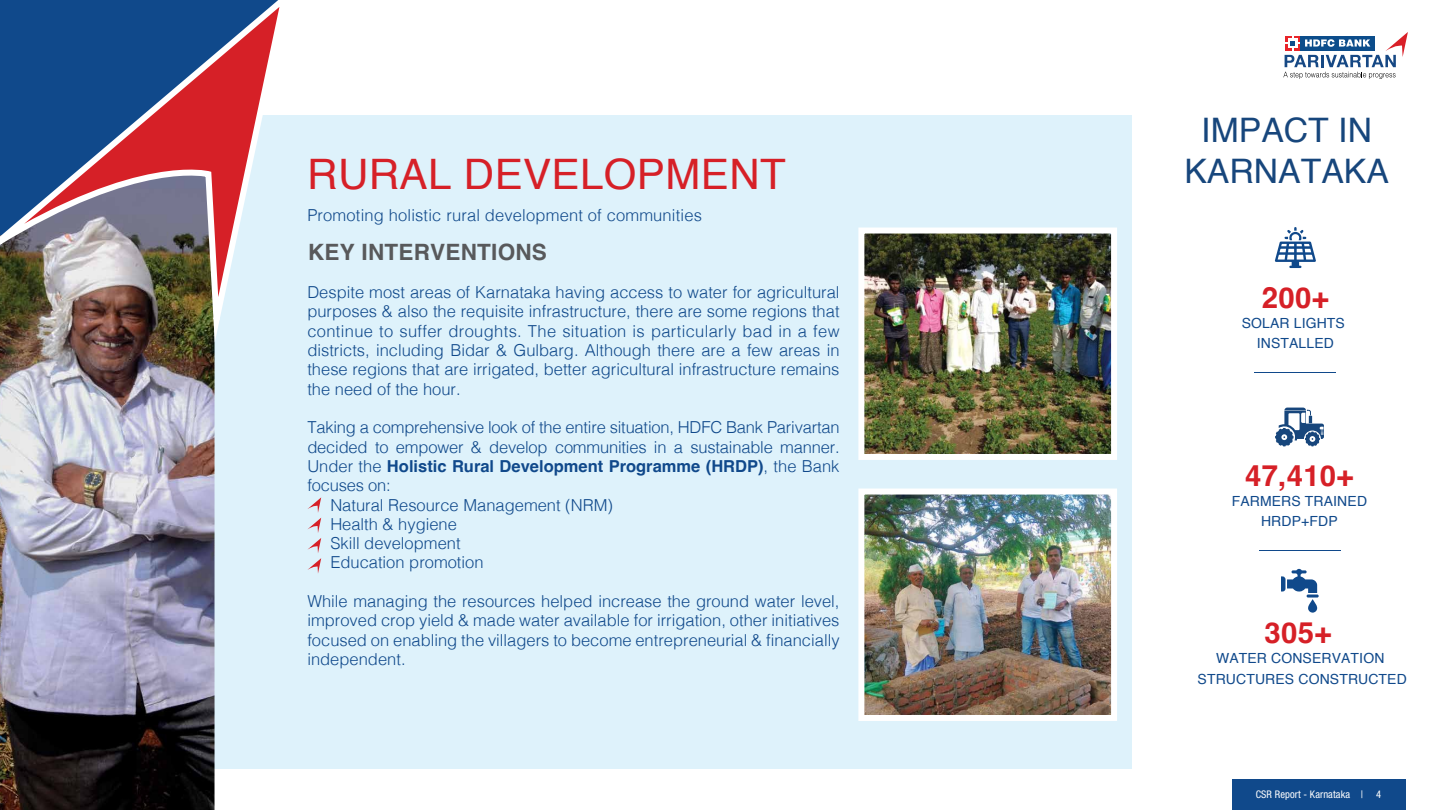
<style>
.page{position:relative;width:1440px;height:810px;background:#fff}
.page>*{position:absolute;margin:0;border:0;box-sizing:border-box;transform-origin:0 0}
.t1{font:42px "Helvetica";letter-spacing:.01em;color:#d62027}
.t2{font:33.75px "Helvetica";color:#17467c}
.t3{font:700 29.33px "Helvetica";letter-spacing:.01em;color:#d62027}
.t4{font:700 22.5px "Helvetica";letter-spacing:.01em;color:#58595b}
.t5{font:300 16.5px/19.3px "Helvetica";color:#10498b;text-align:justify}
.t6{font:700 16.5px "Helvetica";color:#10498b}
.t7{font:13.95px/20px "Helvetica";letter-spacing:.01em;color:#10498b;text-align:center}
.t8{font:condensed 10.5px "Helvetica Neue LT Std";letter-spacing:.01em;color:#fff}
.s1{font-weight:300}
</style>
<div class="page">
<div style="left:198px;top:115px;width:934px;height:654px;background:#def2fb"></div>
<img style="left:0;top:327px;width:218px;height:483px">
<svg style="left:0;top:0;width:280px;height:327px;background:#776b83"></svg>
<div style="left:1232px;top:779px;width:173px;height:31px;background:#10498b"></div>
<svg style="left:307px;top:497px;width:14px;height:76px"></svg>
<svg style="left:1275px;top:408px;width:49px;height:38px"></svg>
<svg style="left:1275px;top:227px;width:41px;height:41px"></svg>
<hr style="left:1255px;top:372px;width:81px;height:1px;background:#10498b">
<hr style="left:1259px;top:550px;width:81px;height:1px;background:#10498b">
<img style="left:865px;top:235px;width:245px;height:218px">
<div style="left:858px;top:228px;width:259px;height:232px;border:6px solid #fff"></div>
<img style="left:865px;top:496px;width:245px;height:218px">
<div style="left:858px;top:489px;width:259px;height:232px;border:6px solid #fff"></div>
<svg style="left:1281px;top:568px;width:38px;height:45px"></svg>
<svg style="left:1283px;top:32px;width:125px;height:47px"></svg>
<h2 class="t2" style="left:1201px;top:104px;width:172px">IMPACT IN</h2>
<h1 class="t1" style="left:307px;top:142px;width:480px">RURAL DEVELOPMENT</h1>
<h2 class="t2" style="left:1184px;top:145px;width:206px">KARNATAKA</h2>
<p class="t5" style="left:307px;top:204px;width:396px">Promoting holistic rural development of communities</p>
<h3 class="t4" style="left:308px;top:238px;width:240px">KEY INTERVENTIONS</h3>
<p class="t5" style="left:307px;top:282px;width:534px">Despite most areas of Karnataka having access to water for agricultural purposes &amp; also the requisite infrastructure, there are some regions that continue to suffer droughts. The situation is particularly bad in a few districts, including Bidar &amp; Gulbarg. Although there are a few areas in these regions that are irrigated, better agricultural infrastructure remains the need of the hour.</p>
<p class="t5" style="left:307px;top:417px;width:534px">Taking a comprehensive look of the entire situation, HDFC Bank Parivartan</p>
<p class="t5" style="left:307px;top:436px;width:534px">decided to empower &amp; develop communities in a sustainable manner.</p>
<p class="t6" style="left:307px;top:456px;width:534px"><span class="s1">Under the</span> Holistic Rural Development Programme (HRDP)<span class="s1">, the Bank</span></p>
<p class="t5" style="left:307px;top:475px;width:85px">focuses on:</p>
<p class="t5" style="left:330px;top:494px;width:284px">Natural Resource Management (NRM)</p>
<p class="t5" style="left:330px;top:513px;width:128px">Health &amp; hygiene</p>
<p class="t5" style="left:330px;top:532px;width:132px">Skill development</p>
<p class="t5" style="left:330px;top:552px;width:155px">Education promotion</p>
<p class="t5" style="left:307px;top:590px;width:534px">While managing the resources helped increase the ground water level, improved crop yield &amp; made water available for irrigation, other initiatives focused on enabling the villagers to become entrepreneurial &amp; financially independent.</p>
<h3 class="t3" style="left:1262px;top:280px;width:68px">200+</h3>
<p class="t7" style="left:1242px;top:313px;width:105px">SOLAR LIGHTS<br>INSTALLED</p>
<h3 class="t3" style="left:1245px;top:458px;width:110px">47,410+</h3>
<p class="t7" style="left:1232px;top:492px;width:137px">FARMERS TRAINED<br>HRDP+FDP</p>
<h3 class="t3" style="left:1265px;top:615px;width:68px">305+</h3>
<p class="t7" style="left:1198px;top:649px;width:211px">WATER CONSERVATION<br>STRUCTURES CONSTRUCTED</p>
<p class="t8" style="left:1256px;top:788px;width:109px">CSR Report - Karnataka |</p>
<p class="t8" style="left:1376px;top:788px;width:7px">4</p>
</div>
